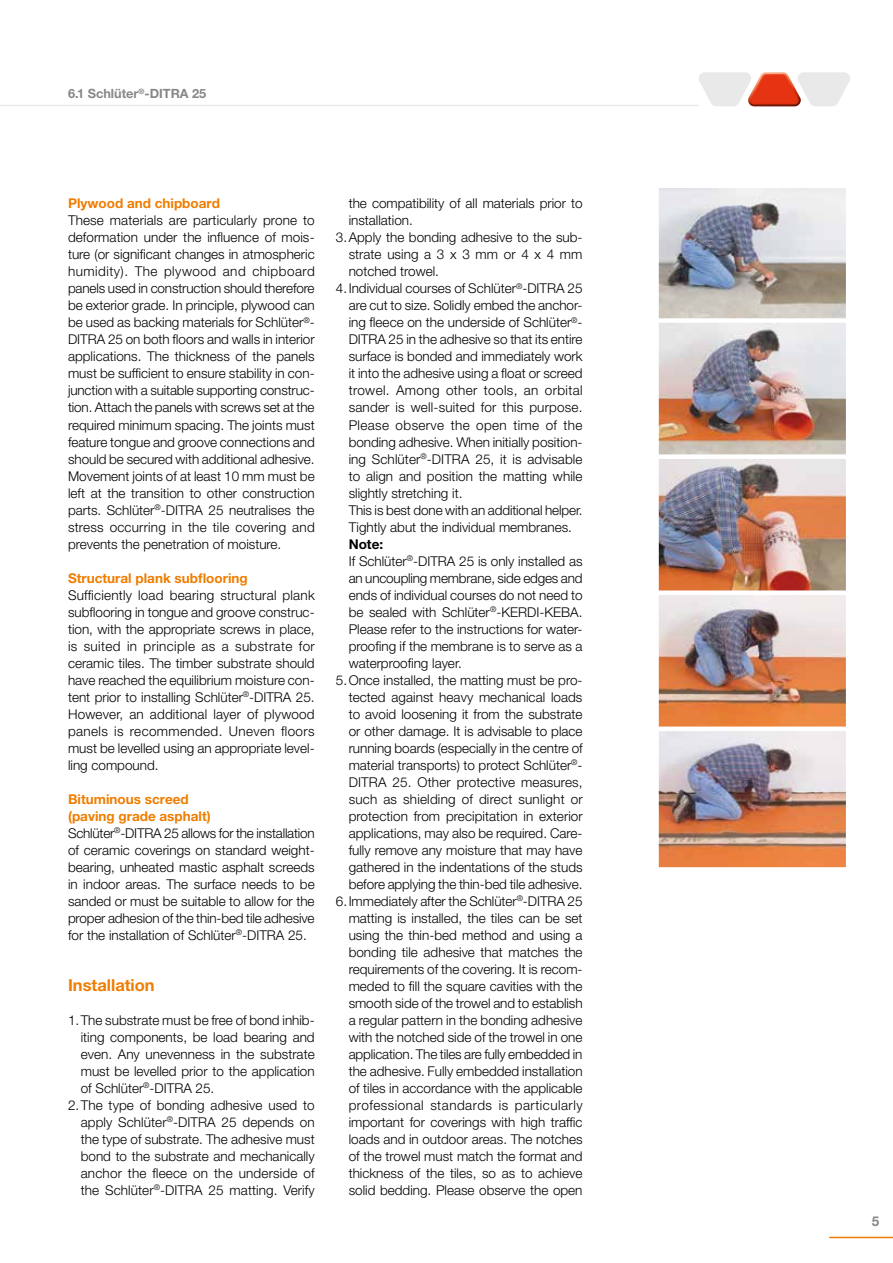
<style>
.page{position:relative;width:893px;height:1263px;background:#fff}
.page>*{position:absolute;margin:0;border:0;box-sizing:border-box;transform-origin:0 0}
.Überschrift{font:700 16.5px "Helvetica Neue LT Pro";color:#ef7d00}
.Einzug{font:300 13.5px/17px "Helvetica Neue LT Pro";color:#000;text-align:justify}
.Fließtext{font:300 13.5px/17px "Helvetica Neue LT Pro";color:#000;text-align:justify}
.Unter-Überschrift{font:700 13.5px/17px "Helvetica Neue LT Pro";color:#ef7d00}
.Einzug-2{font:700 13.5px "Helvetica Neue LT Pro";color:#000}
.Unter-Überschrift-2{font:700 13.5px "Helvetica Neue LT Pro";color:#878787}
.t1{font:700 12.75px "Helvetica Neue LT Pro";color:#878787}
</style>
<div class="page">
<hr style="left:0;top:105px;width:699px;height:1px;background:#e9e9e9">
<svg style="left:699px;top:72px;width:151px;height:34px"></svg>
<hr style="left:829px;top:1237px;width:64px;height:1px;background:#ef7d00">
<img style="left:658px;top:188px;width:188px;height:680px">
<p class="t1" style="left:68px;top:86px;width:140px">6.1 Schlüter<sup>®</sup>-DITRA 25</p>
<p class="Unter-Überschrift" style="left:68px;top:195px;width:153px">Plywood and chipboard</p>
<p class="Fließtext" style="left:68px;top:212px;width:248px">These materials are particularly prone to deformation under the influence of mois&shy;ture (or significant changes in atmospheric humidity). The plywood and chipboard panels used in construction should therefore be exterior grade. In principle, plywood can be used as backing materials for Schlüter<sup>®</sup>- DITRA 25 on both floors and walls in interior applications. The thickness of the panels must be sufficient to ensure stability in con&shy;junction with a suitable supporting construc&shy;tion. Attach the panels with screws set at the required minimum spacing. The joints must feature tongue and groove connections and should be secured with additional adhesive.<br>Movement joints of at least 10 mm must be left at the transition to other construction parts. Schlüter<sup>®</sup>-DITRA 25 neutralises the stress occurring in the tile covering and prevents the penetration of moisture.</p>
<p class="Unter-Überschrift" style="left:68px;top:569px;width:181px">Structural plank subflooring</p>
<p class="Fließtext" style="left:68px;top:586px;width:248px">Sufficiently load bearing structural plank subflooring in tongue and groove construc&shy;tion, with the appropriate screws in place, is suited in principle as a substrate for ceramic tiles. The timber substrate should have reached the equilibrium moisture con&shy;tent prior to installing Schlüter<sup>®</sup>-DITRA 25.<br>However, an additional layer of plywood panels is recommended. Uneven floors must be levelled using an appropriate level&shy;ling compound.</p>
<p class="Unter-Überschrift" style="left:68px;top:790px;width:144px">Bituminous screed (paving grade asphalt)</p>
<p class="Fließtext" style="left:68px;top:824px;width:248px">Schlüter<sup>®</sup>-DITRA 25 allows for the installation of ceramic coverings on standard weight&shy;bearing, unheated mastic asphalt screeds in indoor areas. The surface needs to be sanded or must be suitable to allow for the proper adhesion of the thin-bed tile adhesive for the installation of Schlüter<sup>®</sup>-DITRA 25.</p>
<p class="Überschrift" style="left:68px;top:975px;width:88px">Installation</p>
<p class="Einzug" style="left:81px;top:1011px;width:235px;text-indent:-13px">1.The substrate must be free of bond inhib&shy;iting components, be load bearing and even. Any unevenness in the substrate must be levelled prior to the application of Schlüter<sup>®</sup>-DITRA 25.</p>
<p class="Einzug" style="left:81px;top:1096px;width:235px;text-indent:-13px">2.The type of bonding adhesive used to apply Schlüter<sup>®</sup>-DITRA 25 depends on the type of substrate. The adhesive must bond to the substrate and mechanically anchor the fleece on the underside of the Schlüter<sup>®</sup>-DITRA 25 matting. Verify</p>
<p class="Einzug" style="left:349px;top:195px;width:235px">the compatibility of all materials prior to installation.</p>
<p class="Einzug" style="left:349px;top:229px;width:235px;text-indent:-13px">3.Apply the bonding adhesive to the sub&shy;strate using a 3 x 3 mm or 4 x 4 mm notched trowel.</p>
<p class="Einzug" style="left:349px;top:280px;width:236px;text-indent:-13px">4.Individual courses of Schlüter<sup>®</sup>-DITRA 25 are cut to size. Solidly embed the anchor&shy;ing fleece on the underside of Schlüter<sup>®</sup>- DITRA 25 in the adhesive so that its entire surface is bonded and immediately work it into the adhesive using a float or screed trowel. Among other tools, an orbital sander is well-suited for this purpose.<br>Please observe the open time of the bonding adhesive. When initially position&shy;ing Schlüter<sup>®</sup>-DITRA 25, it is advisable to align and position the matting while slightly stretching it.</p>
<p class="Einzug" style="left:349px;top:501px;width:235px">This is best done with an additional helper.<br>Tightly abut the individual membranes.</p>
<p class="Einzug-2" style="left:349px;top:535px;width:36px">Note:</p>
<p class="Einzug" style="left:349px;top:552px;width:235px">If Schlüter<sup>®</sup>-DITRA 25 is only installed as an uncoupling membrane, side edges and ends of individual courses do not need to be sealed with Schlüter<sup>®</sup>-KERDI-KEBA.<br>Please refer to the instructions for water&shy;proofing if the membrane is to serve as a waterproofing layer.</p>
<p class="Einzug" style="left:349px;top:671px;width:236px;text-indent:-13px">5.Once installed, the matting must be pro&shy;tected against heavy mechanical loads to avoid loosening it from the substrate or other damage. It is advisable to place running boards (especially in the centre of material transports) to protect Schlüter<sup>®</sup>- DITRA 25. Other protective measures, such as shielding of direct sunlight or protection from precipitation in exterior applications, may also be required. Care&shy;fully remove any moisture that may have gathered in the indentations of the studs before applying the thin-bed tile adhesive.</p>
<p class="Einzug" style="left:349px;top:892px;width:235px;text-indent:-13px">6.Immediately after the Schlüter<sup>®</sup>-DITRA 25 matting is installed, the tiles can be set using the thin-bed method and using a bonding tile adhesive that matches the requirements of the covering. It is recom&shy;meded to fill the square cavities with the smooth side of the trowel and to establish a regular pattern in the bonding adhesive with the notched side of the trowel in one application. The tiles are fully embedded in the adhesive. Fully embedded installation of tiles in accordance with the applicable professional standards is particularly important for coverings with high traffic loads and in outdoor areas. The notches of the trowel must match the format and thickness of the tiles, so as to achieve solid bedding. Please observe the open</p>
<p class="Unter-Überschrift-2" style="left:872px;top:1213px;width:9px">5</p>
</div>
